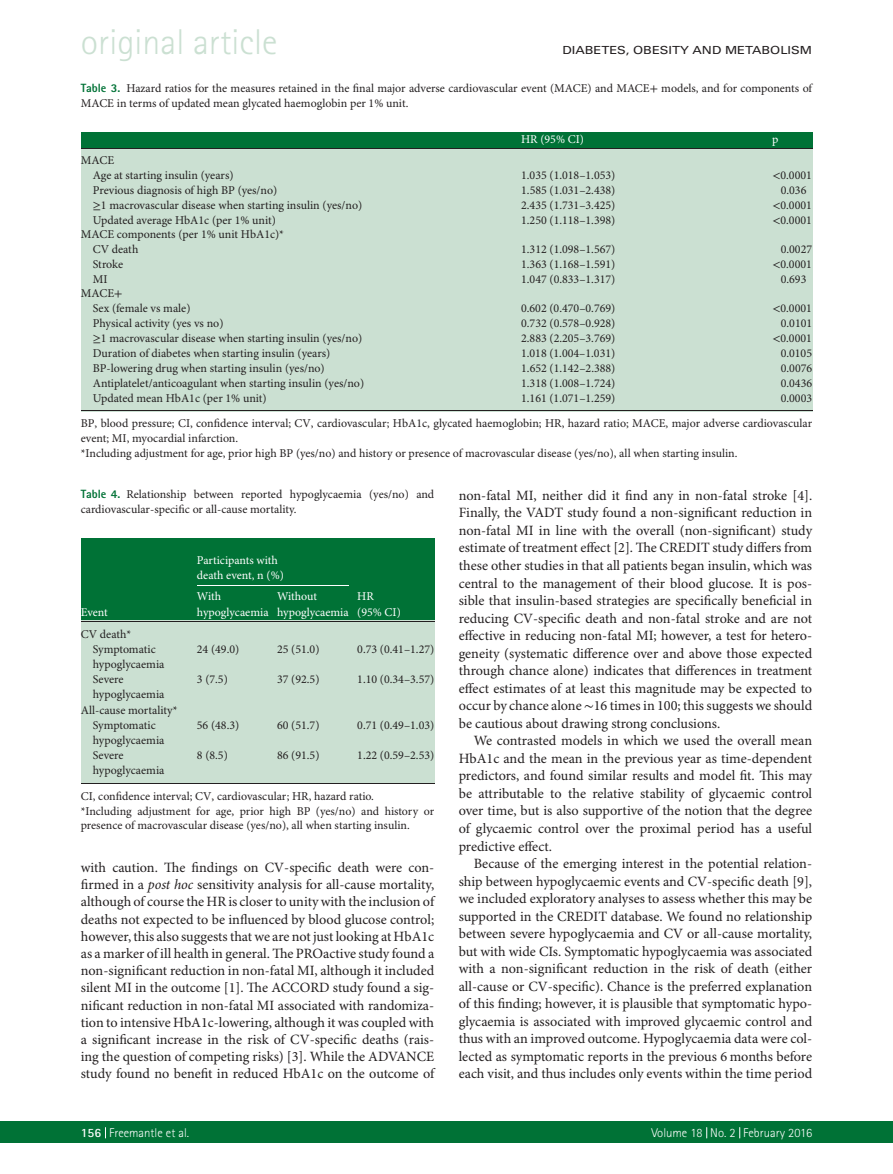
<style>
.page{position:relative;width:893px;height:1174px;background:#fff}
.page>*{position:absolute;margin:0;border:0;box-sizing:border-box;transform-origin:0 0}
.t1{font:300 35.85px "Rotis Sans Serif Std";color:#cbe0d2}
.t2{font:14.25px/17.5px "Minion Pro";color:#231f20;text-align:justify}
.t3{font:300 12.75px "Rotis Sans Serif Std";color:#fff}
.t4{font:12px/15px "Minion Pro";color:#231f20}
.t5{font:12px/15.5px "Minion Pro";color:#fff}
.t6{font:11.1px "Univers LT Std";color:#231f20;scale:1.17 1}
.s1{font-family:"Rotis Sans Serif Std";font-weight:800;color:#007236}
.s2{font-family:"STIX Math"}
.s3{font-family:"STIX Math";font-style:italic}
.s4{font-family:"STIX Math Calligraphy"}
.s5{font-style:italic}
.s6{font-weight:700}
</style>
<div class="page">
<div style="left:81px;top:132px;width:731px;height:279px;background:#cbe0d2"></div>
<div style="left:81px;top:132px;width:731px;height:16px;background:#007236"></div>
<hr style="left:81px;top:148px;width:731px;height:1px;background:#231f20">
<hr style="left:81px;top:411px;width:731px;height:1px;background:#231f20">
<div style="left:81px;top:539px;width:353px;height:244px;background:#cbe0d2"></div>
<div style="left:81px;top:539px;width:353px;height:81px;background:#007236"></div>
<hr style="left:197px;top:586px;width:152px;height:1px;background:#fff">
<hr style="left:81px;top:621px;width:353px;height:1px;background:#231f20">
<hr style="left:81px;top:783px;width:353px;height:1px;background:#231f20">
<div style="left:0;top:1121px;width:893px;height:21px;background:#007236"></div>
<h1 class="t1" style="left:81px;top:29px;width:198px">original article</h1>
<p class="t6" style="left:562px;top:46px;width:215px">DIABETES, OBESITY AND METABOLISM</p>
<p class="t4" style="left:81px;top:81px;width:733px"><span class="s1">Table 3.</span> Hazard ratios for the measures retained in the final major adverse cardiovascular event (MACE) and MACE<span class="s2">+</span> models, and for components of<br>MACE in terms of updated mean glycated haemoglobin per 1% unit.</p>
<p class="t5" style="left:521px;top:133px;width:64px">HR (95% CI)</p>
<p class="t5" style="left:772px;top:133px;width:8px">p</p>
<p class="t4" style="left:93px;top:154px;width:142px;text-indent:-12px">MACE<br>Age at starting insulin (years)</p>
<p class="t4" style="left:521px;top:169px;width:96px">1.035 (1.018–1.053)</p>
<p class="t4" style="left:772px;top:169px;width:41px"><span class="s3">&lt;</span>0.0001</p>
<p class="t4" style="left:93px;top:184px;width:186px">Previous diagnosis of high BP (yes/no)</p>
<p class="t4" style="left:521px;top:184px;width:96px">1.585 (1.031–2.438)</p>
<p class="t4" style="left:781px;top:184px;width:27px">0.036</p>
<p class="t4" style="left:93px;top:198px;width:271px"><span class="s4">≥</span>1 macrovascular disease when starting insulin (yes/no)</p>
<p class="t4" style="left:521px;top:198px;width:96px">2.435 (1.731–3.425)</p>
<p class="t4" style="left:772px;top:198px;width:41px"><span class="s3">&lt;</span>0.0001</p>
<p class="t4" style="left:93px;top:213px;width:185px">Updated average HbA1c (per 1% unit)</p>
<p class="t4" style="left:521px;top:213px;width:96px">1.250 (1.118–1.398)</p>
<p class="t4" style="left:772px;top:213px;width:41px"><span class="s3">&lt;</span>0.0001</p>
<p class="t4" style="left:93px;top:228px;width:193px;text-indent:-12px">MACE components (per 1% unit HbA1c)*<br>CV death</p>
<p class="t4" style="left:521px;top:243px;width:96px">1.312 (1.098–1.567)</p>
<p class="t4" style="left:781px;top:243px;width:33px">0.0027</p>
<p class="t4" style="left:93px;top:258px;width:32px">Stroke</p>
<p class="t4" style="left:521px;top:258px;width:96px">1.363 (1.168–1.591)</p>
<p class="t4" style="left:772px;top:258px;width:41px"><span class="s3">&lt;</span>0.0001</p>
<p class="t4" style="left:93px;top:273px;width:16px">MI</p>
<p class="t4" style="left:521px;top:273px;width:96px">1.047 (0.833–1.317)</p>
<p class="t4" style="left:781px;top:273px;width:27px">0.693</p>
<p class="t4" style="left:93px;top:287px;width:99px;text-indent:-12px">MACE<span class="s2">+<br></span>Sex (female vs male)</p>
<p class="t4" style="left:521px;top:302px;width:96px">0.602 (0.470–0.769)</p>
<p class="t4" style="left:772px;top:302px;width:41px"><span class="s3">&lt;</span>0.0001</p>
<p class="t4" style="left:93px;top:317px;width:132px">Physical activity (yes vs no)</p>
<p class="t4" style="left:521px;top:317px;width:96px">0.732 (0.578–0.928)</p>
<p class="t4" style="left:781px;top:317px;width:33px">0.0101</p>
<p class="t4" style="left:93px;top:332px;width:271px"><span class="s4">≥</span>1 macrovascular disease when starting insulin (yes/no)</p>
<p class="t4" style="left:521px;top:332px;width:96px">2.883 (2.205–3.769)</p>
<p class="t4" style="left:772px;top:332px;width:41px"><span class="s3">&lt;</span>0.0001</p>
<p class="t4" style="left:93px;top:347px;width:239px">Duration of diabetes when starting insulin (years)</p>
<p class="t4" style="left:521px;top:347px;width:96px">1.018 (1.004–1.031)</p>
<p class="t4" style="left:781px;top:347px;width:33px">0.0105</p>
<p class="t4" style="left:93px;top:362px;width:233px">BP-lowering drug when starting insulin (yes/no)</p>
<p class="t4" style="left:521px;top:362px;width:96px">1.652 (1.142–2.388)</p>
<p class="t4" style="left:781px;top:362px;width:33px">0.0076</p>
<p class="t4" style="left:93px;top:377px;width:273px">Antiplatelet/anticoagulant when starting insulin (yes/no)</p>
<p class="t4" style="left:521px;top:377px;width:96px">1.318 (1.008–1.724)</p>
<p class="t4" style="left:781px;top:377px;width:33px">0.0436</p>
<p class="t4" style="left:93px;top:391px;width:175px">Updated mean HbA1c (per 1% unit)</p>
<p class="t4" style="left:521px;top:391px;width:96px">1.161 (1.071–1.259)</p>
<p class="t4" style="left:81px;top:386px;width:733px;line-height:25.2px;text-align:right">0.0003<br>BP, blood pressure; CI, confidence interval; CV, cardiovascular; HbA1c, glycated haemoglobin; HR, hazard ratio; MACE, major adverse cardiovascular</p>
<p class="t4" style="left:81px;top:432px;width:658px">event; MI, myocardial infarction.<br>*Including adjustment for age, prior high BP (yes/no) and history or presence of macrovascular disease (yes/no), all when starting insulin.</p>
<p class="t4" style="left:81px;top:488px;width:355px"><span class="s1">Table 4.</span> Relationship between reported hypoglycaemia (yes/no) and cardiovascular-specific or all-cause mortality.</p>
<p class="t5" style="left:197px;top:553px;width:88px">Participants with death event, n (%)</p>
<p class="t5" style="left:81px;top:605px;width:29px">Event</p>
<p class="t2" style="left:459px;top:488px;width:355px">non-fatal MI, neither did it find any in non-fatal stroke [4].<br>Finally, the VADT study found a non-significant reduction in non-fatal MI in line with the overall (non-significant) study estimate of treatment effect [2]. The CREDIT study differs from these other studies in that all patients began insulin, which was central to the management of their blood glucose. It is pos&shy;sible that insulin-based strategies are specifically beneficial in reducing CV-specific death and non-fatal stroke and are not effective in reducing non-fatal MI; however, a test for hetero&shy;geneity (systematic difference over and above those expected through chance alone) indicates that differences in treatment effect estimates of at least this magnitude may be expected to occur by chance alone <span class="s2">∼</span>16 times in 100; this suggests we should be cautious about drawing strong conclusions.</p>
<p class="t2" style="left:459px;top:733px;width:355px;text-indent:15px">We contrasted models in which we used the overall mean HbA1c and the mean in the previous year as time-dependent predictors, and found similar results and model fit. This may be attributable to the relative stability of glycaemic control over time, but is also supportive of the notion that the degree of glycaemic control over the proximal period has a useful predictive effect.</p>
<p class="t2" style="left:459px;top:856px;width:355px;text-indent:15px">Because of the emerging interest in the potential relation&shy;ship between hypoglycaemic events and CV-specific death [9], we included exploratory analyses to assess whether this may be supported in the CREDIT database. We found no relationship between severe hypoglycaemia and CV or all-cause mortality, but with wide CIs. Symptomatic hypoglycaemia was associated with a non-significant reduction in the risk of death (either all-cause or CV-specific). Chance is the preferred explanation of this finding; however, it is plausible that symptomatic hypo&shy;glycaemia is associated with improved glycaemic control and thus with an improved outcome. Hypoglycaemia data were col&shy;lected as symptomatic reports in the previous 6 months before each visit, and thus includes only events within the time period</p>
<p class="t5" style="left:197px;top:590px;width:73px">With hypoglycaemia</p>
<p class="t5" style="left:277px;top:590px;width:73px">Without hypoglycaemia</p>
<p class="t5" style="left:357px;top:590px;width:45px">HR (95% CI)</p>
<p class="t4" style="left:93px;top:627px;width:73px;text-indent:-12px">CV death*<br>Symptomatic hypoglycaemia</p>
<p class="t4" style="left:197px;top:642px;width:44px">24 (49.0)</p>
<p class="t4" style="left:277px;top:642px;width:44px">25 (51.0)</p>
<p class="t4" style="left:357px;top:642px;width:79px">0.73 (0.41–1.27)</p>
<p class="t4" style="left:93px;top:673px;width:73px">Severe hypoglycaemia</p>
<p class="t4" style="left:197px;top:673px;width:32px">3 (7.5)</p>
<p class="t4" style="left:277px;top:673px;width:44px">37 (92.5)</p>
<p class="t4" style="left:357px;top:673px;width:79px">1.10 (0.34–3.57)</p>
<p class="t4" style="left:93px;top:703px;width:86px;text-indent:-12px">All-cause mortality*<br>Symptomatic hypoglycaemia</p>
<p class="t4" style="left:197px;top:718px;width:44px">56 (48.3)</p>
<p class="t4" style="left:277px;top:718px;width:44px">60 (51.7)</p>
<p class="t4" style="left:357px;top:718px;width:79px">0.71 (0.49–1.03)</p>
<p class="t4" style="left:93px;top:749px;width:73px">Severe hypoglycaemia</p>
<p class="t4" style="left:197px;top:749px;width:32px">8 (8.5)</p>
<p class="t4" style="left:277px;top:749px;width:44px">86 (91.5)</p>
<p class="t4" style="left:357px;top:749px;width:79px">1.22 (0.59–2.53)</p>
<p class="t4" style="left:81px;top:789px;width:355px">CI, confidence interval; CV, cardiovascular; HR, hazard ratio.<br>*Including adjustment for age, prior high BP (yes/no) and history or presence of macrovascular disease (yes/no), all when starting insulin.</p>
<p class="t2" style="left:81px;top:860px;width:355px">with caution. The findings on CV-specific death were con&shy;firmed in a <span class="s5">post hoc</span> sensitivity analysis for all-cause mortality, although of course the HR is closer to unity with the inclusion of deaths not expected to be influenced by blood glucose control; however, this also suggests that we are not just looking at HbA1c as a marker of ill health in general. The PROactive study found a non-significant reduction in non-fatal MI, although it included silent MI in the outcome [1]. The ACCORD study found a sig&shy;nificant reduction in non-fatal MI associated with randomiza&shy;tion to intensive HbA1c-lowering, although it was coupled with a significant increase in the risk of CV-specific deaths (rais&shy;ing the question of competing risks) [3]. While the ADVANCE study found no benefit in reduced HbA1c on the outcome of</p>
<p class="t3" style="left:81px;top:1128px;width:110px"><span class="s6">156</span> Freemantle et al.</p>
<p class="t3" style="left:651px;top:1128px;width:162px">Volume 18 No. 2 February 2016</p>
</div>
